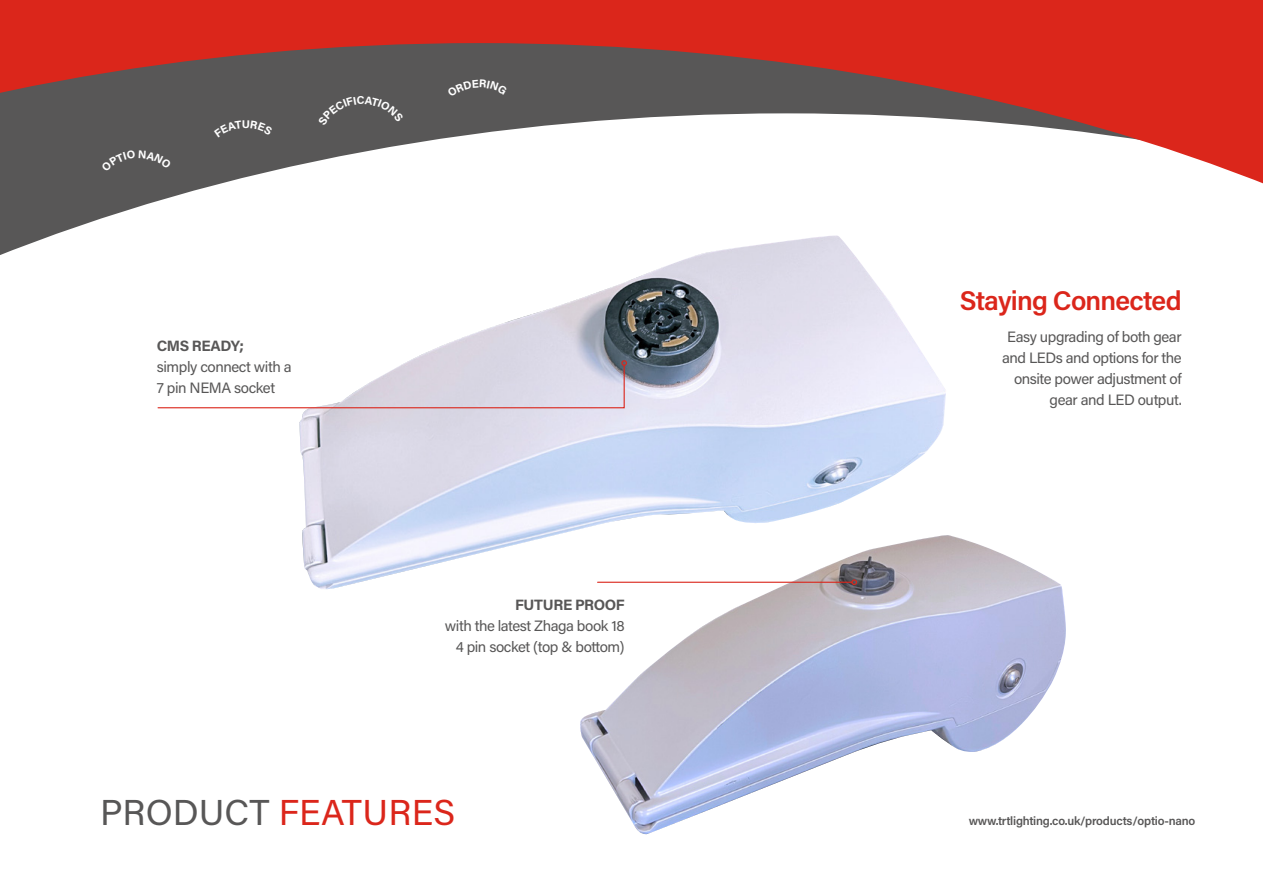
<style>
.page{position:relative;width:1263px;height:893px;background:#fff}
.page>*{position:absolute;margin:0;border:0;box-sizing:border-box;transform-origin:0 0}
.t1{font:36px "Acumin Pro";letter-spacing:.005em;color:#db261b}
.t2{font:600 27px "Acumin Pro";letter-spacing:-.03em;color:#db261b}
.t3{font:15px/21px "Acumin Pro";letter-spacing:-.03em;color:#585757;text-align:right}
.t4{font:700 15px "Acumin Pro";letter-spacing:-.025em;color:#585757}
.t5{font:12px "Acumin Variable Concept";letter-spacing:-.02em;color:#585757}
.s1{color:#585757}
</style>
<div class="page">
<img style="left:580px;top:535px;width:486px;height:300px">
<img style="left:299px;top:259px;width:647px;height:331px">
<svg style="left:157px;top:360px;width:470px;height:49px"></svg>
<hr style="left:598px;top:582px;width:254px;height:1px;background:#db261b">
<svg style="left:851px;top:579px;width:6px;height:6px"></svg>
<svg style="left:0;top:188px;width:857px;height:71px"></svg>
<svg style="left:0;top:0;width:1263px;height:188px"></svg>
<div style="left:101px;top:150px;width:71px;height:22px;background:#585757"></div>
<svg style="left:214px;top:120px;width:59px;height:17px"></svg>
<div style="left:318px;top:96px;width:86px;height:29px;background:#585757"></div>
<svg style="left:447px;top:79px;width:60px;height:18px"></svg>
<p class="t4" style="left:157px;top:336px;width:89px">CMS READY;</p>
<p class="t3" style="left:157px;top:356px;width:136px;text-align:left">simply connect with a<br>7 pin NEMA socket</p>
<p class="t4" style="left:515px;top:594px;width:111px">FUTURE PROOF</p>
<p class="t3" style="left:445px;top:615px;width:181px">with the latest Zhaga book 18<br>4 pin socket (top &amp; bottom)</p>
<h1 class="t1" style="left:100px;top:787px;width:357px"><span class="s1">PRODUCT</span> FEATURES</h1>
<h2 class="t2" style="left:960px;top:281px;width:223px">Staying Connected</h2>
<p class="t3" style="left:1002px;top:326px;width:181px">Easy upgrading of both gear and LEDs and options for the onsite power adjustment of gear and LED output.</p>
<p class="t5" style="left:969px;top:813px;width:228px">www.trtlighting.co.uk/products/optio-nano</p>
</div>
